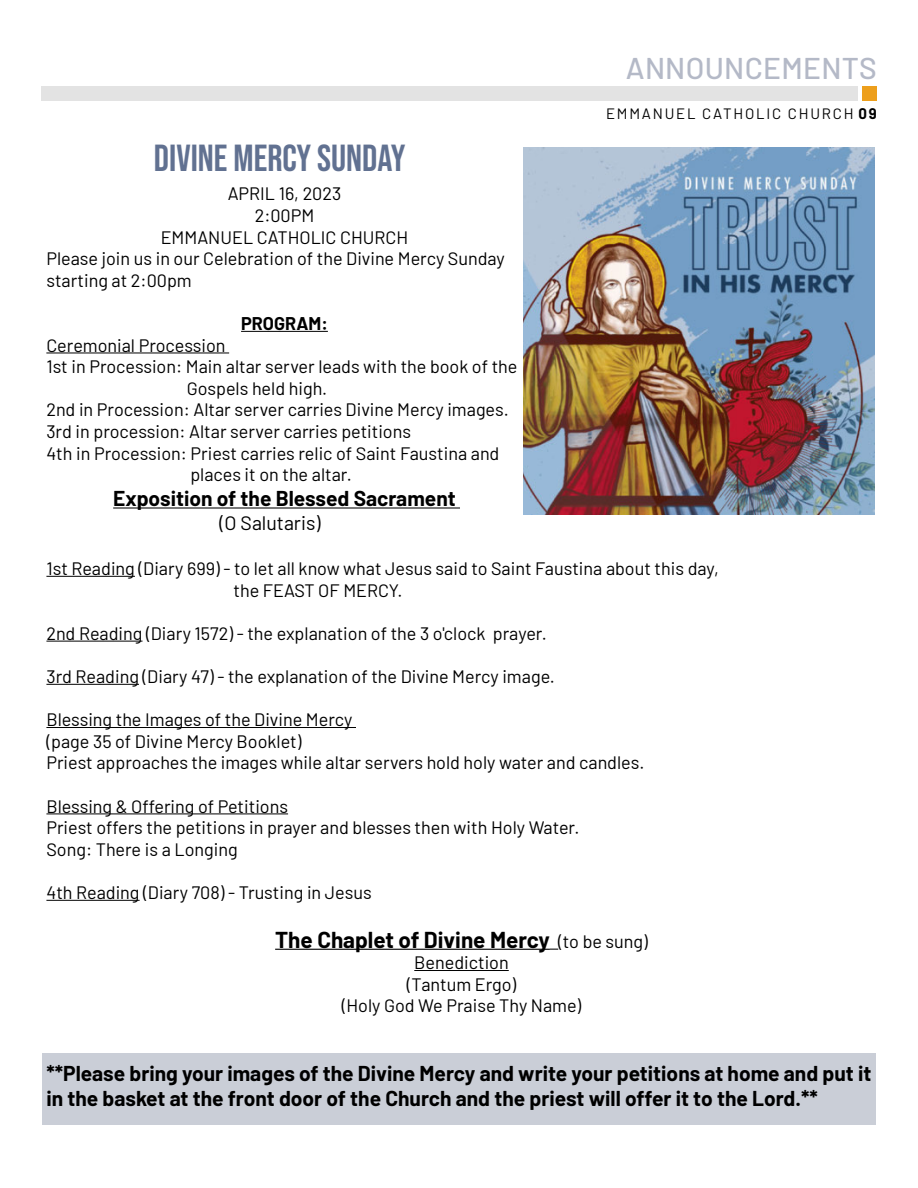
<style>
.page{position:relative;width:918px;height:1188px;background:#fff}
.page>*{position:absolute;margin:0;border:0;box-sizing:border-box;transform-origin:0 0}
.Main_Body_Text{font:37.5px "Bebas Neue";color:#617191}
.Page_Header_Odd{font:500 30px "Barlow";letter-spacing:.01em;color:#b4b9c7}
.Main_Body_Text-2{font:700 22.5px "Gyqshj Barlow";color:#000}
.Main_Body_Text-3{font:700 21px/25.2px "Gyqshj Barlow";color:#000}
.Main_Body_Text-4{font:19.5px "Dpntnw Barlow";color:#000}
.Main_Body_Text-5{font:18px/21.6px "Vhxyjp Barlow";color:#000}
.Main_Body_Text-6{font:18px "Dpntnw Barlow";color:#000}
.Main_Body_Text-7{font:700 18px "Gyqshj Barlow";color:#000}
.Page_Subhead_Odd{font:15px "Dpntnw Barlow";letter-spacing:.12em;color:#000}
.s1{font-family:"Kcrxct Barlow";font-weight:700}
.s2{font-family:"Vhxyjp Barlow"}
.s3{font-family:"Vhxyjp Barlow";font-weight:400;font-size:18px}
</style>
<div class="page">
<div style="left:863px;top:86px;width:14px;height:14px;background:#ed9f1c"></div>
<div style="left:41px;top:86px;width:817px;height:14px;background:#e3e3e3"></div>
<div style="left:42px;top:1054px;width:833px;height:71px;background:#caced7"></div>
<hr style="left:241px;top:331px;width:87px;height:1px;background:#000">
<hr style="left:46px;top:353px;width:183px;height:1px;background:#000">
<hr style="left:113px;top:507px;width:347px;height:2px;background:#000">
<img style="left:524px;top:148px;width:350px;height:367px">
<hr style="left:46px;top:576px;width:89px;height:1px;background:#000">
<hr style="left:46px;top:641px;width:97px;height:1px;background:#000">
<hr style="left:46px;top:684px;width:93px;height:1px;background:#000">
<hr style="left:46px;top:727px;width:310px;height:1px;background:#000">
<hr style="left:46px;top:813px;width:242px;height:1px;background:#000">
<hr style="left:46px;top:900px;width:94px;height:1px;background:#000">
<hr style="left:275px;top:949px;width:275px;height:1px;background:#000">
<hr style="left:414px;top:970px;width:95px;height:1px;background:#000">
<p class="Page_Header_Odd" style="left:626px;top:46px;width:253px">ANNOUNCEMENTS</p>
<p class="Main_Body_Text" style="left:154px;top:137px;width:253px">DIVINE MERCY SUNDAY</p>
<p class="Main_Body_Text-5" style="left:228px;top:182px;width:115px">APRIL 16, 2023</p>
<p class="Main_Body_Text-5" style="left:255px;top:203px;width:61px">2:00PM</p>
<p class="Main_Body_Text-5" style="left:161px;top:225px;width:249px">EMMANUEL CATHOLIC CHURCH</p>
<p class="Main_Body_Text-5" style="left:46px;top:247px;width:460px">Please join us in our Celebration of the Divine Mercy Sunday starting at 2:00pm</p>
<p class="Main_Body_Text-7" style="left:241px;top:310px;width:88px">PROGRAM:</p>
<p class="Main_Body_Text-6" style="left:46px;top:332px;width:181px">Ceremonial Procession</p>
<p class="Main_Body_Text-5" style="left:46px;top:355px;width:473px">1st in Procession: Main altar server leads with the book of the</p>
<p class="Main_Body_Text-5" style="left:187px;top:376px;width:142px">Gospels held high.</p>
<p class="Main_Body_Text-5" style="left:46px;top:398px;width:464px">2nd in Procession: Altar server carries Divine Mercy images.</p>
<p class="Main_Body_Text-5" style="left:46px;top:419px;width:366px">3rd in procession: Altar server carries petitions</p>
<p class="Main_Body_Text-5" style="left:46px;top:441px;width:455px">4th in Procession: Priest carries relic of Saint Faustina and</p>
<p class="Main_Body_Text-6" style="left:190px;top:462px;width:163px">places it on the altar.</p>
<p class="Main_Body_Text-3" style="left:113px;top:485px;width:344px">Exposition of the Blessed Sacrament</p>
<p class="Page_Subhead_Odd" style="left:606px;top:103px;width:272px">EMMANUEL CATHOLIC CHURCH <span class="s1">09</span></p>
<p class="Main_Body_Text-4" style="left:220px;top:509px;width:102px">(O Salutaris)</p>
<p class="Main_Body_Text-5" style="left:46px;top:556px;width:674px">1st Reading (Diary 699) - to let all know what Jesus said to Saint Faustina about this day,</p>
<p class="Main_Body_Text-5" style="left:234px;top:578px;width:170px">the FEAST OF MERCY.</p>
<p class="Main_Body_Text-6" style="left:46px;top:620px;width:502px"><span class="s2">2nd Reading</span> (Diary 1572) - the explanation of the 3 o'clock prayer.</p>
<p class="Main_Body_Text-5" style="left:46px;top:664px;width:510px">3rd Reading (Diary 47) - the explanation of the Divine Mercy image.</p>
<p class="Main_Body_Text-6" style="left:46px;top:707px;width:307px">Blessing the Images of the Divine Mercy</p>
<p class="Main_Body_Text-5" style="left:46px;top:729px;width:256px">(page 35 of Divine Mercy Booklet)</p>
<p class="Main_Body_Text-5" style="left:46px;top:751px;width:599px">Priest approaches the images while altar servers hold holy water and candles.</p>
<p class="Main_Body_Text-5" style="left:46px;top:794px;width:243px">Blessing &amp; Offering of Petitions</p>
<p class="Main_Body_Text-5" style="left:46px;top:815px;width:535px">Priest offers the petitions in prayer and blesses then with Holy Water.</p>
<p class="Main_Body_Text-6" style="left:46px;top:836px;width:193px">Song: There is a Longing</p>
<p class="Main_Body_Text-6" style="left:46px;top:879px;width:327px"><span class="s2">4th Reading</span> (Diary 708) - Trusting in Jesus</p>
<p class="Main_Body_Text-2" style="left:275px;top:923px;width:374px">The Chaplet of Divine Mercy <span class="s3">(to be sung)</span></p>
<p class="Main_Body_Text-5" style="left:414px;top:950px;width:96px">Benediction</p>
<p class="Main_Body_Text-5" style="left:407px;top:972px;width:111px">(Tantum Ergo)</p>
<p class="Main_Body_Text-6" style="left:342px;top:993px;width:241px">(Holy God We Praise Thy Name)</p>
<p class="Main_Body_Text-3" style="left:46px;top:1059px;width:826px">**Please bring your images of the Divine Mercy and write your petitions at home and put it in the basket at the front door of the Church and the priest will offer it to the Lord.**</p>
</div>
